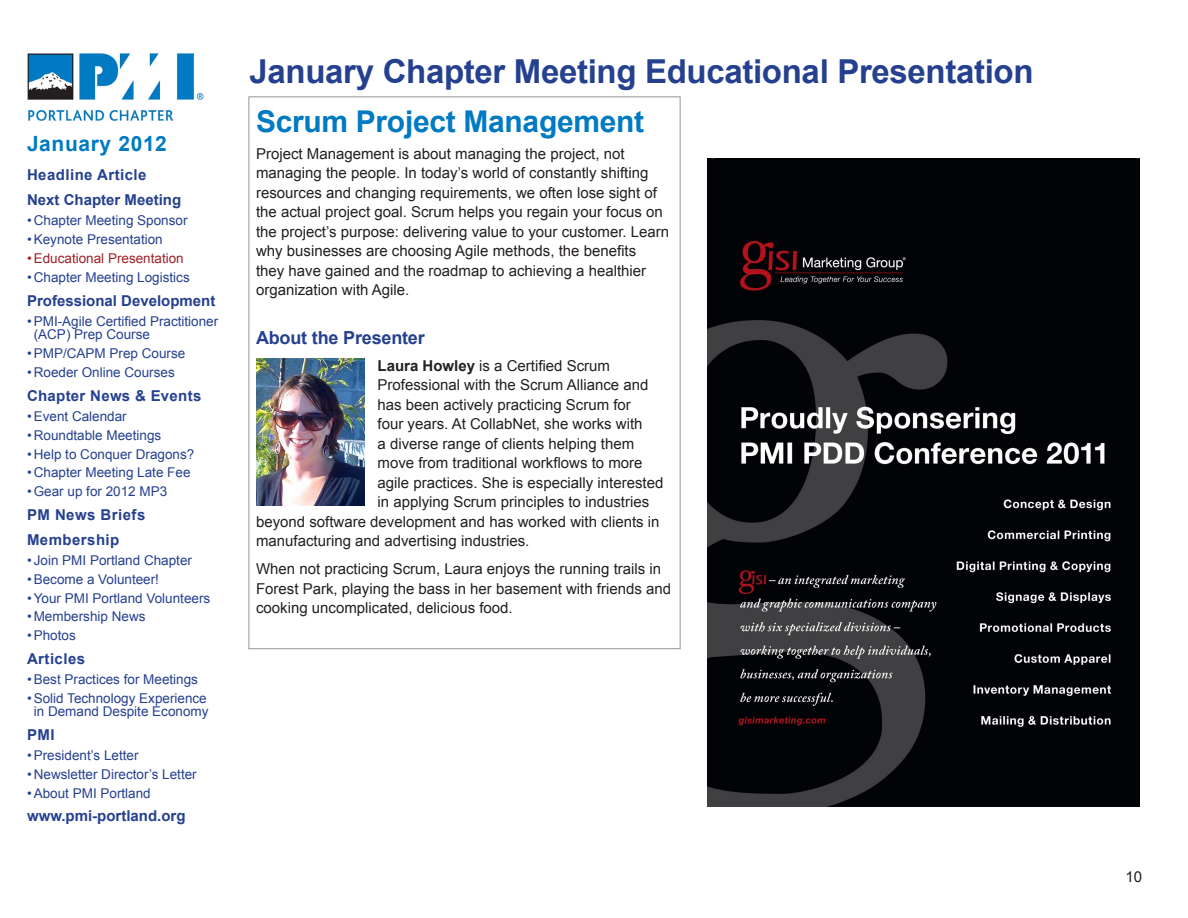
<style>
.page{position:relative;width:1188px;height:918px;background:#fff}
.page>*{position:absolute;margin:0;border:0;box-sizing:border-box;transform-origin:0 0}
.t1{font:700 33px "Arial";letter-spacing:-.01em;color:#25408f}
.t2{font:700 30px "Arial";letter-spacing:-.01em;color:#007ac2}
.t3{font:700 21px "Arial";letter-spacing:.03em;color:#007ac2}
.t4{font:700 18px "Arial";letter-spacing:-.01em;color:#25408f}
.t5{font:15px/19.5px "Arial";color:#231f20}
.t6{font:700 15px/24.8px "Arial";color:#25408f}
.t7{font:700 15px/24.8px "Arial";letter-spacing:.02em;color:#25408f}
.t8{font:13.5px/13.5px "Arial";color:#25408f}
.t9{font:13.5px "Arial";color:#9f2127}
.s1{font-weight:700}
</style>
<div class="page">
<img style="left:27px;top:53px;width:177px;height:68px">
<img style="left:707px;top:158px;width:432px;height:648px">
<img style="left:256px;top:359px;width:108px;height:146px">
<h3 class="t3" style="left:27px;top:129px;width:142px">January 2012</h3>
<p class="t6" style="left:27px;top:163px;width:156px">Headline Article<br>Next Chapter Meeting</p>
<p class="t8" style="left:27px;top:214px;width:162px">• Chapter Meeting Sponsor</p>
<p class="t8" style="left:27px;top:233px;width:137px">• Keynote Presentation</p>
<p class="t9" style="left:27px;top:250px;width:158px">• Educational Presentation</p>
<p class="t8" style="left:27px;top:271px;width:164px">• Chapter Meeting Logistics</p>
<p class="t6" style="left:27px;top:288px;width:190px">Professional Development</p>
<p class="t8" style="left:34px;top:314px;width:186px;text-indent:-7px">• PMI-Agile Certified Practitioner (ACP) Prep Course</p>
<p class="t8" style="left:27px;top:347px;width:160px">• PMP/CAPM Prep Course</p>
<p class="t8" style="left:27px;top:366px;width:149px">• Roeder Online Courses</p>
<p class="t7" style="left:27px;top:383px;width:176px">Chapter News &amp; Events</p>
<p class="t8" style="left:27px;top:409px;width:101px">• Event Calendar</p>
<p class="t8" style="left:27px;top:428px;width:136px">• Roundtable Meetings</p>
<p class="t8" style="left:27px;top:447px;width:169px">• Help to Conquer Dragons?</p>
<p class="t8" style="left:27px;top:466px;width:165px">• Chapter Meeting Late Fee</p>
<p class="t8" style="left:27px;top:485px;width:142px">• Gear up for 2012 MP3</p>
<p class="t7" style="left:27px;top:503px;width:120px">PM News Briefs<br>Membership</p>
<p class="t8" style="left:27px;top:553px;width:167px">• Join PMI Portland Chapter</p>
<p class="t8" style="left:27px;top:572px;width:134px">• Become a Volunteer!</p>
<p class="t8" style="left:27px;top:591px;width:185px">• Your PMI Portland Volunteers</p>
<p class="t8" style="left:27px;top:610px;width:120px">• Membership News</p>
<p class="t8" style="left:27px;top:629px;width:50px">• Photos</p>
<p class="t7" style="left:27px;top:647px;width:60px">Articles</p>
<p class="t8" style="left:27px;top:673px;width:173px">• Best Practices for Meetings</p>
<p class="t8" style="left:27px;top:692px;width:183px;text-align:center">• Solid Technology Experience in Demand Despite Economy</p>
<p class="t7" style="left:27px;top:723px;width:29px">PMI</p>
<p class="t8" style="left:27px;top:749px;width:113px">• President’s Letter</p>
<p class="t8" style="left:27px;top:768px;width:171px">• Newsletter Director’s Letter</p>
<p class="t8" style="left:27px;top:787px;width:125px">• About PMI Portland</p>
<p class="t6" style="left:27px;top:804px;width:160px">www.pmi-portland.org</p>
<h1 class="t1" style="left:250px;top:50px;width:786px">January Chapter Meeting Educational Presentation</h1>
<h2 class="t2" style="left:256px;top:101px;width:390px">Scrum Project Management</h2>
<p class="t5" style="left:256px;top:144px;width:415px">Project Management is about managing the project, not managing the people. In today’s world of constantly shifting resources and changing requirements, we often lose sight of the actual project goal. Scrum helps you regain your focus on the project’s purpose: delivering value to your customer. Learn why businesses are choosing Agile methods, the benefits<br>they have gained and the roadmap to achieving a healthier organization with Agile.</p>
<p class="t4" style="left:256px;top:326px;width:170px">About the Presenter</p>
<p class="t5" style="left:378px;top:356px;width:234px"><span class="s1">Laura Howley</span> is a Certified Scrum</p>
<p class="t5" style="left:378px;top:376px;width:272px">Professional with the Scrum Alliance and</p>
<p class="t5" style="left:378px;top:395px;width:255px">has been actively practicing Scrum for</p>
<p class="t5" style="left:378px;top:415px;width:267px">four years. At CollabNet, she works with</p>
<p class="t5" style="left:378px;top:434px;width:258px">a diverse range of clients helping them</p>
<p class="t5" style="left:378px;top:454px;width:267px">move from traditional workflows to more</p>
<p class="t5" style="left:378px;top:473px;width:287px">agile practices. She is especially interested</p>
<p class="t5" style="left:378px;top:493px;width:273px">in applying Scrum principles to industries</p>
<p class="t5" style="left:256px;top:512px;width:405px">beyond software development and has worked with clients in</p>
<p class="t5" style="left:256px;top:532px;width:275px">manufacturing and advertising industries.</p>
<p class="t5" style="left:256px;top:559px;width:417px">When not practicing Scrum, Laura enjoys the running trails in<br>Forest Park, playing the bass in her basement with friends and cooking uncomplicated, delicious food.</p>
<p class="t5" style="left:1125px;top:867px;width:18px">10</p>
</div>
